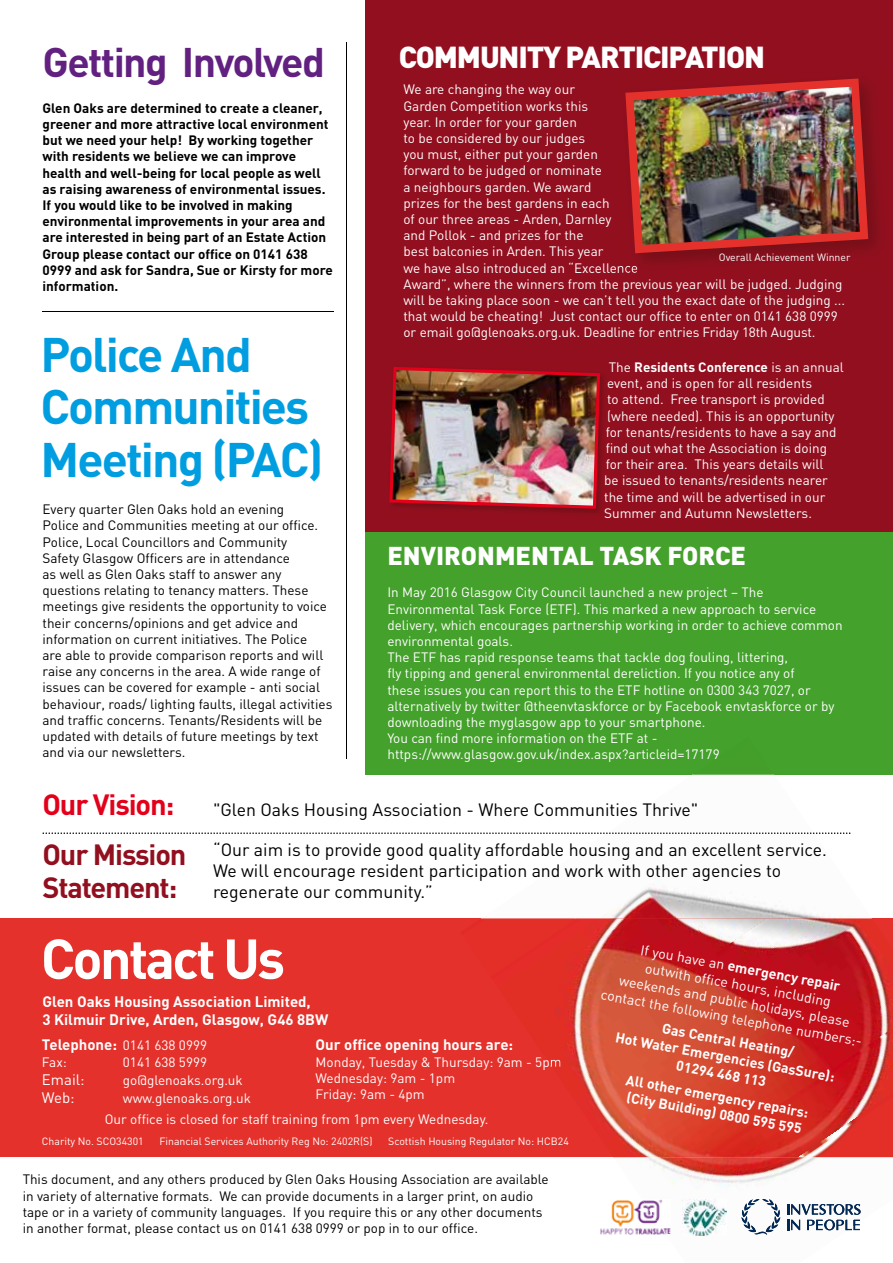
<style>
.page{position:relative;width:893px;height:1263px;background:#fff}
.page>*{position:absolute;margin:0;border:0;box-sizing:border-box;transform-origin:0 0}
.t1{font:700 55.5px "DIN";letter-spacing:-.05em;color:#fff}
.t2{font:700 47.85px/52.7px "DIN";letter-spacing:-.04em;color:#009ee0}
.t3{font:700 40.95px "DIN";letter-spacing:-.04em;color:#622181}
.t4{font:900 30px "DIN";letter-spacing:-.04em;color:#fff}
.t5{font:700 28.95px/32.1px "DIN";letter-spacing:-.04em;color:#920f1f}
.t6{font:700 28.95px "DIN";letter-spacing:-.04em;color:#e2001a}
.t7{font:900 25.5px "DIN";color:#fff}
.t8{font:17.7px/21.1px "DIN";color:#000}
.t9{font:700 15px/18px "DIN";color:#fff}
.t10{font:15px "DIN";color:#fff}
.t11{font:14.1px/16.8px "DIN";color:#fff;text-align:center}
.t12{font:700 14.1px/17px "DIN";color:#fff;text-align:center}
.t13{font:13.5px/16.2px "DIN";color:#fff}
.t14{font:13.5px/16.2px "DIN";color:#000}
.t15{font:700 13.5px/16.2px "DIN";color:#000}
.t16{font:10.5px "DIN";color:#fff}
.s1{font-weight:700}
.s2{font-weight:700;font-size:15px}
</style>
<div class="page">
<div style="left:366px;top:214px;width:527px;height:560px;background:#44a12b"></div>
<div style="left:366px;top:0;width:527px;height:531px;background:#920f1f"></div>
<img style="left:600px;top:1203px;width:13px;height:32px">
<div style="left:0;top:919px;width:893px;height:238px;background:#e4312b"></div>
<img style="left:480px;top:774px;width:392px;height:145px">
<img style="left:613px;top:1157px;width:280px;height:78px">
<svg style="left:741px;top:1199px;width:39px;height:36px"></svg>
<svg style="left:787px;top:1204px;width:74px;height:26px"></svg>
<img style="left:683px;top:1199px;width:43px;height:37px">
<img style="left:642px;top:1199px;width:29px;height:36px">
<img style="left:556px;top:919px;width:159px;height:238px">
<img style="left:556px;top:919px;width:20px;height:58px">
<img style="left:702px;top:1027px;width:175px;height:130px">
<img style="left:797px;top:1092px;width:85px;height:65px">
<img style="left:715px;top:919px;width:178px;height:168px">
<img style="left:691px;top:919px;width:76px;height:35px">
<img style="left:547px;top:1057px;width:13px;height:12px">
<svg style="left:43px;top:832px;width:807px;height:2px"></svg>
<hr style="left:346px;top:43px;width:1px;height:716px;background:#000">
<hr style="left:43px;top:311px;width:291px;height:1px;background:#000">
<img style="left:389px;top:367px;width:211px;height:142px">
<img style="left:635px;top:78px;width:243px;height:185px">
<img style="left:619px;top:262px;width:19px;height:11px">
<img style="left:625px;top:79px;width:243px;height:174px">
<h3 class="t3" style="left:43px;top:35px;width:284px">Getting Involved</h3>
<p class="t15" style="left:43px;top:99px;width:292px">Glen Oaks are determined to create a cleaner, greener and more attractive local environment but we need your help! By working together with residents we believe we can improve health and well-being for local people as well as raising awareness of environmental issues.<br>If you would like to be involved in making environmental improvements in your area and are interested in being part of an Estate Action Group please contact our office on 0141 638<br>0999 and ask for Sandra, Sue or Kirsty for more information.</p>
<h2 class="t2" style="left:40px;top:326px;width:285px">Police And<br>Communities<br>Meeting (PAC)</h2>
<p class="t14" style="left:43px;top:501px;width:291px">Every quarter Glen Oaks hold an evening<br>Police and Communities meeting at our office.<br>Police, Local Councillors and Community<br>Safety Glasgow Officers are in attendance<br>as well as Glen Oaks staff to answer any questions relating to tenancy matters. These meetings give residents the opportunity to voice their concerns/opinions and get advice and information on current initiatives. The Police<br>are able to provide comparison reports and will raise any concerns in the area. A wide range of issues can be covered for example - anti social behaviour, roads/ lighting faults, illegal activities and traffic concerns. Tenants/Residents will be updated with details of future meetings by text and via our newsletters.</p>
<h3 class="t4" style="left:399px;top:37px;width:368px">COMMUNITY PARTICIPATION</h3>
<p class="t13" style="left:403px;top:81px;width:443px">We are changing the way our<br>Garden Competition works this<br>year. In order for your garden<br>to be considered by our judges<br>you must, either put your garden<br>forward to be judged or nominate<br>a neighbours garden. We award<br>prizes for the best gardens in each<br>of our three areas - Arden, Darnley<br>and Pollok - and prizes for the<br>best balconies in Arden. This year<br>we have also introduced an “Excellence<br>Award”, where the winners from the previous year will be judged. Judging will be taking place soon - we can’t tell you the exact date of the judging ... that would be cheating! Just contact our office to enter on 0141 638 0999 or email go@glenoaks.org.uk. Deadline for entries Friday 18th August.</p>
<p class="t16" style="left:719px;top:251px;width:133px">Overall Achievement Winner</p>
<p class="t13" style="left:604px;top:359px;width:241px;text-indent:4px">The <span class="s1">Residents Conference</span> is an annual event, and is open for all residents<br>to attend. Free transport is provided (where needed). This is an opportunity for tenants/residents to have a say and find out what the Association is doing for their area. This years details will<br>be issued to tenants/residents nearer the time and will be advertised in our Summer and Autumn Newsletters.</p>
<h3 class="t7" style="left:387px;top:539px;width:360px">ENVIRONMENTAL TASK FORCE</h3>
<p class="t13" style="left:387px;top:584px;width:457px">In May 2016 Glasgow City Council launched a new project – The Environmental Task Force (ETF). This marked a new approach to service delivery, which encourages partnership working in order to achieve common environmental goals.<br>The ETF has rapid response teams that tackle dog fouling, littering,<br>fly tipping and general environmental dereliction. If you notice any of<br>these issues you can report this to the ETF hotline on 0300 343 7027, or alternatively by twitter @theenvtaskforce or by Facebook envtaskforce or by downloading the myglasgow app to your smartphone.<br>You can find more information on the ETF at - https://www.glasgow.gov.uk/index.aspx?articleid=17179</p>
<h3 class="t6" style="left:43px;top:786px;width:133px">Our Vision:</h3>
<h3 class="t5" style="left:43px;top:838px;width:145px">Our Mission<br>Statement:</h3>
<h3 class="t8" style="left:213px;top:798px;width:487px">"Glen Oaks Housing Association - Where Communities Thrive"</h3>
<h3 class="t8" style="left:213px;top:838px;width:615px">“Our aim is to provide good quality affordable housing and an excellent service.<br>We will encourage resident participation and work with other agencies to regenerate our community.”</h3>
<h1 class="t1" style="left:41px;top:923px;width:246px">Contact Us</h1>
<p class="t9" style="left:43px;top:991px;width:287px">Glen Oaks Housing Association Limited,<br>3 Kilmuir Drive, Arden, Glasgow, G46 8BW</p>
<p class="t13" style="left:42px;top:1037px;width:167px"><span class="s2">Telephone:</span> 0141 638 0999<br>Fax:</p>
<p class="t13" style="left:123px;top:1053px;width:86px">0141 638 5999</p>
<p class="t10" style="left:42px;top:1070px;width:44px">Email:</p>
<p class="t13" style="left:123px;top:1071px;width:121px">go@glenoaks.org.uk</p>
<p class="t10" style="left:42px;top:1088px;width:34px">Web:</p>
<p class="t13" style="left:123px;top:1089px;width:129px">www.glenoaks.org.uk</p>
<p class="t9" style="left:316px;top:1035px;width:199px">Our office opening hours are:</p>
<p class="t13" style="left:316px;top:1053px;width:247px">Monday, Tuesday &amp; Thursday: 9am - 5pm<br>Wednesday: 9am - 1pm<br>Friday: 9am - 4pm</p>
<p class="t13" style="left:105px;top:1110px;width:385px">Our office is closed for staff training from 1pm every Wednesday.</p>
<p class="t16" style="left:42px;top:1134px;width:103px">Charity No. SCO34301</p>
<p class="t16" style="left:159px;top:1134px;width:215px">Financial Services Authority Reg No: 2402R(S)</p>
<p class="t16" style="left:388px;top:1134px;width:182px">Scottish Housing Regulator No: HCB24</p>
<p class="t14" style="left:23px;top:1171px;width:527px">This document, and any others produced by Glen Oaks Housing Association are available in variety of alternative formats. We can provide documents in a larger print, on audio tape or in a variety of community languages. If you require this or any other documents in another format, please contact us on 0141 638 0999 or pop in to our office.</p>
<p class="t11" style="left:611px;top:936px;width:268px;rotate:10deg">If you have an <span class="s1">em ergency repair<br></span>outwith offi ce hours,including<br>weekends and public holidays,please contact the following telephone numbers:-</p>
<p class="t12" style="left:620px;top:1012px;width:227px;rotate:10deg">Gas Central Heating/<br>Hot W ater Em ergencies (GasSure):<br>01294 468 113</p>
<p class="t12" style="left:628px;top:1071px;width:189px;text-align:left;rotate:10deg">All other em ergency repairs: (City B uilding) 0800 595 595</p>
</div>
